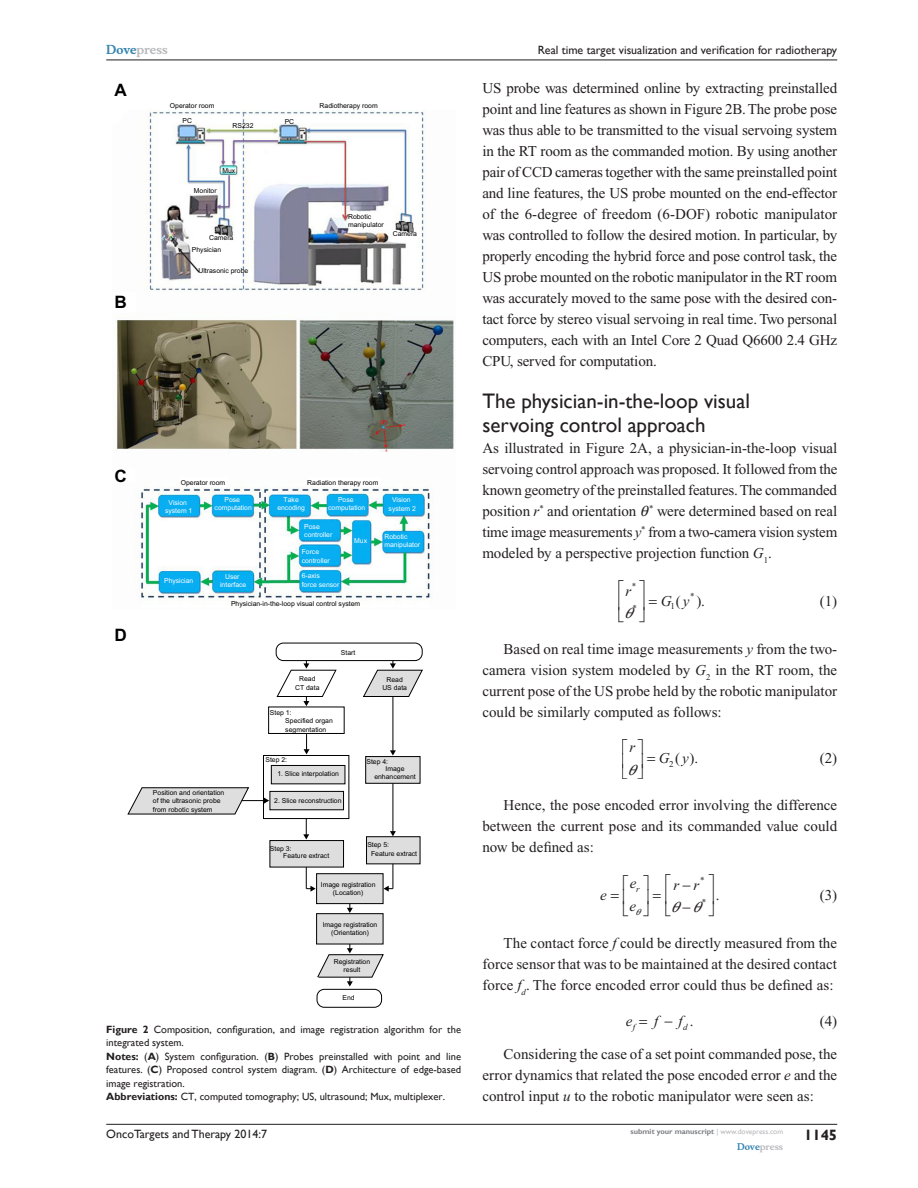
<style>
.page{position:relative;width:918px;height:1188px;background:#fff}
.page>*{position:absolute;margin:0;border:0;box-sizing:border-box;transform-origin:0 0}
.t1{font:21px/24px "Gill Sans";color:#231f20}
.t2{font:700 17.1px "Arial";color:#000}
.TxF{font:15px/21px "Times New Roman";letter-spacing:-.01em;color:#231f20;text-align:justify}
.Tx{font:15px/21px "Times New Roman";color:#231f20;text-align:justify}
.t3{font:italic 15px/22.5px "Times New Roman";color:#231f20}
.Eqn-1i{font:15px "Times New Roman";color:#231f20}
.RunFolio-R{font:700 15px "Gill Sans";color:#231f20}
.RunH-R{font:12px "Gill Sans";color:#231f20}
.RunF-R{font:12px "Gill Sans";color:#231f20}
.RunH-Brand-R{font:700 12px "Musee";color:#b8b9bc}
.TSNRI{font:10.5px/13.5px "Gill Sans";color:#231f20;text-align:justify}
.FC{font:10.5px/13.5px "Gill Sans";color:#231f20}
.RunF-Brand-R{font:700 9px "Musee";color:#b8b9bc}
.t4{font:9px "Times New Roman";color:#231f20}
.t5{font:italic 9px "Times New Roman";color:#231f20}
.RunF-SubmityourMS-R{font:700 7.5px "Gill Sans";color:#808285}
.t6{font:6.9px/8.2px "Arial";color:#000;text-align:center}
.t7{font:6.9px/8.2px "Arial";color:#fdfdfd;text-align:center}
.s1{color:#3485ae}
.s2{font-weight:700}
.s3{font-style:italic}
.s4{font-style:normal}
.s5{font-weight:400;color:#b8b9bc}
</style>
<div class="page">
<hr style="left:106px;top:1124px;width:731px;height:1px;background:#231f20">
<hr style="left:106px;top:60px;width:731px;height:1px;background:#231f20">
<img style="left:116px;top:110px;width:338px;height:490px">
<svg style="left:263px;top:642px;width:160px;height:366px"></svg>
<svg style="left:390px;top:750px;width:6px;height:6px"></svg>
<hr style="left:393px;top:783px;width:1px;height:49px;background:#000">
<svg style="left:390px;top:831px;width:6px;height:5px"></svg>
<svg style="left:347px;top:904px;width:6px;height:9px"></svg>
<svg style="left:303px;top:819px;width:6px;height:20px"></svg>
<svg style="left:127px;top:787px;width:142px;height:28px"></svg>
<svg style="left:304px;top:734px;width:6px;height:20px"></svg>
<svg style="left:303px;top:697px;width:6px;height:9px"></svg>
<svg style="left:303px;top:661px;width:6px;height:8px"></svg>
<svg style="left:363px;top:661px;width:60px;height:37px"></svg>
<svg style="left:317px;top:944px;width:67px;height:43px"></svg>
<svg style="left:306px;top:867px;width:10px;height:25px"></svg>
<svg style="left:384px;top:864px;width:10px;height:28px"></svg>
<p class="RunH-Brand-R" style="left:106px;top:43px;width:63px"><span class="s1">Dove</span>press</p>
<p class="t2" style="left:115px;top:80px;width:14px">A</p>
<p class="t2" style="left:115px;top:292px;width:14px">B</p>
<p class="t6" style="left:170px;top:101px;width:46px">Operator room</p>
<p class="t6" style="left:183px;top:117px;width:11px">PC</p>
<p class="t6" style="left:285px;top:117px;width:11px">PC</p>
<p class="t6" style="left:233px;top:121px;width:22px">RS232</p>
<p class="t6" style="left:222px;top:166px;width:14px">Mux</p>
<p class="t6" style="left:194px;top:186px;width:24px">Monitor</p>
<p class="t6" style="left:192px;top:231px;width:43px;line-height:12.6px;text-align:left;text-indent:17px">Camera<br>Physician</p>
<p class="t6" style="left:199px;top:266px;width:51px">Ultrasonic probe</p>
<p class="t6" style="left:320px;top:101px;width:60px">Radiotherapy room</p>
<p class="t6" style="left:348px;top:212px;width:37px;text-align:left">Robotic manipulator</p>
<p class="t6" style="left:393px;top:230px;width:26px">Camera</p>
<p class="t2" style="left:115px;top:466px;width:14px">C</p>
<p class="t2" style="left:115px;top:625px;width:14px">D</p>
<p class="t6" style="left:181px;top:479px;width:46px">Operator room</p>
<p class="t6" style="left:307px;top:479px;width:73px">Radiation therapy room</p>
<p class="t7" style="left:165px;top:498px;width:29px">Vision system 1</p>
<p class="t7" style="left:215px;top:495px;width:39px">Pose computation</p>
<p class="t7" style="left:277px;top:495px;width:29px">Take encoding</p>
<p class="t7" style="left:328px;top:495px;width:39px">Pose computation</p>
<p class="t7" style="left:389px;top:496px;width:29px">Vision system 2</p>
<p class="t7" style="left:304px;top:523px;width:30px;text-align:left">Pose controller</p>
<p class="t7" style="left:302px;top:548px;width:30px;text-align:left">Force controller</p>
<p class="t7" style="left:164px;top:576px;width:31px">Physician</p>
<p class="t7" style="left:220px;top:573px;width:28px">User interface</p>
<p class="t7" style="left:302px;top:572px;width:39px;text-align:left">6-axis<br>force sensor</p>
<p class="t7" style="left:354px;top:537px;width:14px">Mux</p>
<p class="t7" style="left:384px;top:533px;width:37px;text-align:left">Robotic manipulator</p>
<p class="t6" style="left:231px;top:599px;width:131px">Physician-in-the-loop visual control system</p>
<p class="t6" style="left:341px;top:649px;width:16px">Start</p>
<p class="t6" style="left:295px;top:675px;width:26px">Read<br>CT data</p>
<p class="t6" style="left:382px;top:676px;width:26px">Read<br>US data</p>
<p class="t6" style="left:270px;top:708px;width:23px">Step 1:</p>
<p class="t6" style="left:153px;top:789px;width:73px;text-align:left">Position and orientation of the ultrasonic probe from robotic system</p>
<p class="t6" style="left:285px;top:717px;width:49px;text-align:left">Specified organ segmentation</p>
<p class="t6" style="left:265px;top:756px;width:23px">Step 2:</p>
<p class="t6" style="left:277px;top:769px;width:63px">1. Slice interpolation</p>
<p class="t6" style="left:274px;top:796px;width:69px">2. Slice reconstruction</p>
<p class="t6" style="left:367px;top:758px;width:23px">Step 4:</p>
<p class="t6" style="left:374px;top:765px;width:43px">Image enhancement</p>
<p class="t6" style="left:367px;top:841px;width:23px">Step 5:</p>
<p class="t6" style="left:270px;top:845px;width:23px">Step 3:</p>
<p class="t6" style="left:283px;top:852px;width:47px">Feature extract</p>
<p class="t6" style="left:371px;top:850px;width:47px">Feature extract</p>
<p class="t6" style="left:321px;top:880px;width:56px">Image registration (Location)</p>
<p class="t6" style="left:323px;top:920px;width:56px">Image registration (Orientation)</p>
<p class="t6" style="left:334px;top:958px;width:38px">Registration result</p>
<p class="t6" style="left:342px;top:994px;width:14px">End</p>
<p class="FC" style="left:106px;top:1023px;width:356px"><span class="s2">Figure 2</span> Composition, configuration, and image registration algorithm for the integrated system.</p>
<p class="TSNRI" style="left:106px;top:1050px;width:356px"><span class="s2">Notes:</span> (<span class="s2">A</span>) System configuration. (<span class="s2">B</span>) Probes preinstalled with point and line features. (<span class="s2">C</span>) Proposed control system diagram. (<span class="s2">D</span>) Architecture of edge-based image registration.</p>
<p class="TSNRI" style="left:106px;top:1090px;width:340px"><span class="s2">Abbreviations:</span> CT, computed tomography; US, ultrasound; Mux, multiplexer.</p>
<p class="RunH-R" style="left:538px;top:43px;width:301px">Real time target visualization and verification for radiotherapy</p>
<p class="TxF" style="left:482px;top:77px;width:356px">US probe was determined online by extracting preinstalled point and line features as shown in Figure 2B. The probe pose was thus able to be transmitted to the visual servoing system in the RT room as the commanded motion. By using another pair of CCD cameras together with the same preinstalled point and line features, the US probe mounted on the end-effector of the 6-degree of freedom (6-DOF) robotic manipulator was controlled to follow the desired motion. In particular, by properly encoding the hybrid force and pose control task, the US probe mounted on the robotic manipulator in the RT room was accurately moved to the same pose with the desired con&shy;tact force by stereo visual servoing in real time. Two personal computers, each with an Intel Core 2 Quad Q6600 2.4 GHz CPU, served for computation.</p>
<h2 class="t1" style="left:482px;top:389px;width:269px">The physician-in-the-loop visual servoing control approach</h2>
<p class="TxF" style="left:482px;top:437px;width:357px">As illustrated in Figure 2A, a physician-in-the-loop visual servoing control approach was proposed. It followed from the known geometry of the preinstalled features. The commanded position <span class="s3">r</span><sup>*</sup> and orientation <sup>*</sup> were determined based on real time image measurements <span class="s3">y</span><sup>*</sup> from a two-camera vision system modeled by a perspective projection function <span class="s3">G</span><sub>1</sub>.</p>
<p class="t3" style="left:625px;top:579px;width:7px">r</p>
<p class="t3" style="left:661px;top:589px;width:30px">G y</p>
<p class="t4" style="left:632px;top:581px;width:6px">*</p>
<p class="t4" style="left:632px;top:603px;width:6px">*</p>
<p class="t4" style="left:690px;top:591px;width:6px">*</p>
<p class="TxF" style="left:676px;top:590px;width:31px">( ).</p>
<p class="t4" style="left:670px;top:601px;width:6px">1</p>
<p class="Eqn-1i" style="left:820px;top:592px;width:19px">(1)</p>
<p class="Tx" style="left:482px;top:638px;width:356px;text-indent:21px">Based on real time image measurements <span class="s3">y</span> from the two&shy;camera vision system modeled by <span class="s3">G</span><sub>2</sub> in the RT room, the current pose of the US probe held by the robotic manipulator could be similarly computed as follows:</p>
<p class="t3" style="left:630px;top:736px;width:7px">r</p>
<p class="t3" style="left:659px;top:747px;width:32px">G y</p>
<p class="TxF" style="left:669px;top:748px;width:31px"><sub>2</sub>( ).</p>
<p class="Eqn-1i" style="left:820px;top:750px;width:19px">(2)</p>
<p class="Tx" style="left:482px;top:794px;width:356px;text-indent:21px">Hence, the pose encoded error involving the difference between the current pose and its commanded value could now be defined as:</p>
<p class="t4" style="left:700px;top:875px;width:6px">*</p>
<p class="t4" style="left:702px;top:897px;width:19px">* <sup>.</sup></p>
<p class="Eqn-1i" style="left:820px;top:886px;width:19px">(3)</p>
<p class="Tx" style="left:482px;top:932px;width:356px;text-indent:21px">The contact force <span class="s3">f</span> could be directly measured from the force sensor that was to be maintained at the desired contact force <span class="s3">f</span><sub>d</sub>. The force encoded error could thus be defined as:</p>
<p class="t3" style="left:626px;top:1009px;width:8px">e</p>
<p class="t3" style="left:654px;top:1009px;width:41px">f − <span class="s4">.</span></p>
<p class="t3" style="left:600px;top:883px;width:8px">e</p>
<p class="t3" style="left:629px;top:872px;width:9px">e e</p>
<p class="t5" style="left:636px;top:884px;width:5px">r</p>
<p class="t3" style="left:674px;top:873px;width:27px">r r</p>
<p class="t5" style="left:633px;top:1022px;width:4px">f</p>
<p class="t5" style="left:683px;top:1022px;width:6px">d</p>
<p class="Eqn-1i" style="left:820px;top:1012px;width:19px">(4)</p>
<p class="Tx" style="left:482px;top:1043px;width:356px;text-indent:21px">Considering the case of a set point commanded pose, the error dynamics that related the pose encoded error <span class="s3">e</span> and the control input <span class="s3">u</span> to the robotic manipulator were seen as:</p>
<p class="t3" style="left:678px;top:1009px;width:6px">f</p>
<p class="RunF-R" style="left:106px;top:1127px;width:162px">OncoTargets and Therapy 2014:7</p>
<p class="RunF-SubmityourMS-R" style="left:631px;top:1127px;width:154px">submit your manuscript <span class="s5">| www.dovepress.com</span></p>
<p class="RunF-Brand-R" style="left:737px;top:1141px;width:48px"><span class="s1">Dove</span>press</p>
<p class="RunFolio-R" style="left:804px;top:1126px;width:35px">1145</p>
</div>
